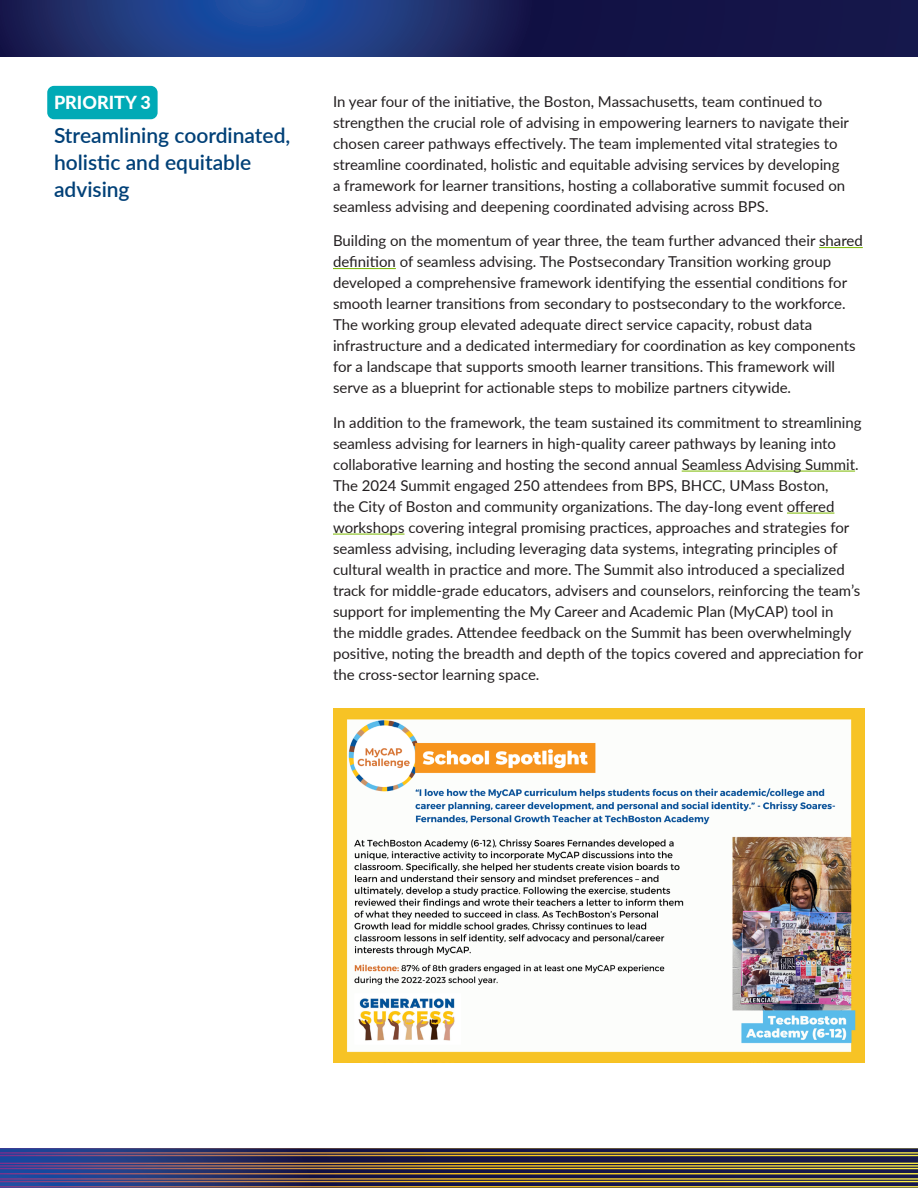
<style>
.page{position:relative;width:918px;height:1188px;background:#fff}
.page>*{position:absolute;margin:0;border:0;box-sizing:border-box;transform-origin:0 0}
.Priority_headline{font:600 21px/27px "Lato";color:#004077}
.Priority_number{font:800 18px "Lato";color:#fff}
.Body{font:15px/21px "Lato";color:#231f20}
</style>
<div class="page">
<svg style="left:0;top:0;width:918px;height:56px;background:#192764"></svg>
<svg style="left:0;top:1187px;width:918px;height:1px"></svg>
<svg style="left:0;top:1148px;width:918px;height:39px;background:#554b51"></svg>
<div style="left:47px;top:86px;width:111px;height:33px;background:#00aab6;border-radius:7px"></div>
<hr style="left:819px;top:247px;width:44px;height:1px;background:#7bb801">
<hr style="left:333px;top:268px;width:63px;height:1px;background:#7bb801">
<hr style="left:682px;top:471px;width:173px;height:1px;background:#7bb801">
<hr style="left:787px;top:513px;width:47px;height:1px;background:#7bb801">
<hr style="left:333px;top:534px;width:72px;height:1px;background:#7bb801">
<img style="left:333px;top:709px;width:531px;height:354px">
<p class="Priority_number" style="left:54px;top:89px;width:98px">PRIORITY 3</p>
<p class="Priority_headline" style="left:54px;top:121px;width:238px">Streamlining coordinated, holistic and equitable advising</p>
<p class="Body" style="left:333px;top:90px;width:518px">In year four of the initiative, the Boston, Massachusetts, team continued to strengthen the crucial role of advising in empowering learners to navigate their chosen career pathways effectively. The team implemented vital strategies to streamline coordinated, holistic and equitable advising services by developing a framework for learner transitions, hosting a collaborative summit focused on seamless advising and deepening coordinated advising across BPS.</p>
<p class="Body" style="left:333px;top:229px;width:531px">Building on the momentum of year three, the team further advanced their shared definition of seamless advising. The Postsecondary Transition working group developed a comprehensive framework identifying the essential conditions for smooth learner transitions from secondary to postsecondary to the workforce.<br>The working group elevated adequate direct service capacity, robust data infrastructure and a dedicated intermediary for coordination as key components for a landscape that supports smooth learner transitions. This framework will serve as a blueprint for actionable steps to mobilize partners citywide.</p>
<p class="Body" style="left:333px;top:411px;width:532px">In addition to the framework, the team sustained its commitment to streamlining seamless advising for learners in high-quality career pathways by leaning into collaborative learning and hosting the second annual Seamless Advising Summit.<br>The 2024 Summit engaged 250 attendees from BPS, BHCC, UMass Boston,<br>the City of Boston and community organizations. The day-long event offered workshops covering integral promising practices, approaches and strategies for seamless advising, including leveraging data systems, integrating principles of cultural wealth in practice and more. The Summit also introduced a specialized track for middle-grade educators, advisers and counselors, reinforcing the team’s support for implementing the My Career and Academic Plan (MyCAP) tool in<br>the middle grades. Attendee feedback on the Summit has been overwhelmingly positive, noting the breadth and depth of the topics covered and appreciation for the cross-sector learning space.</p>
</div>
